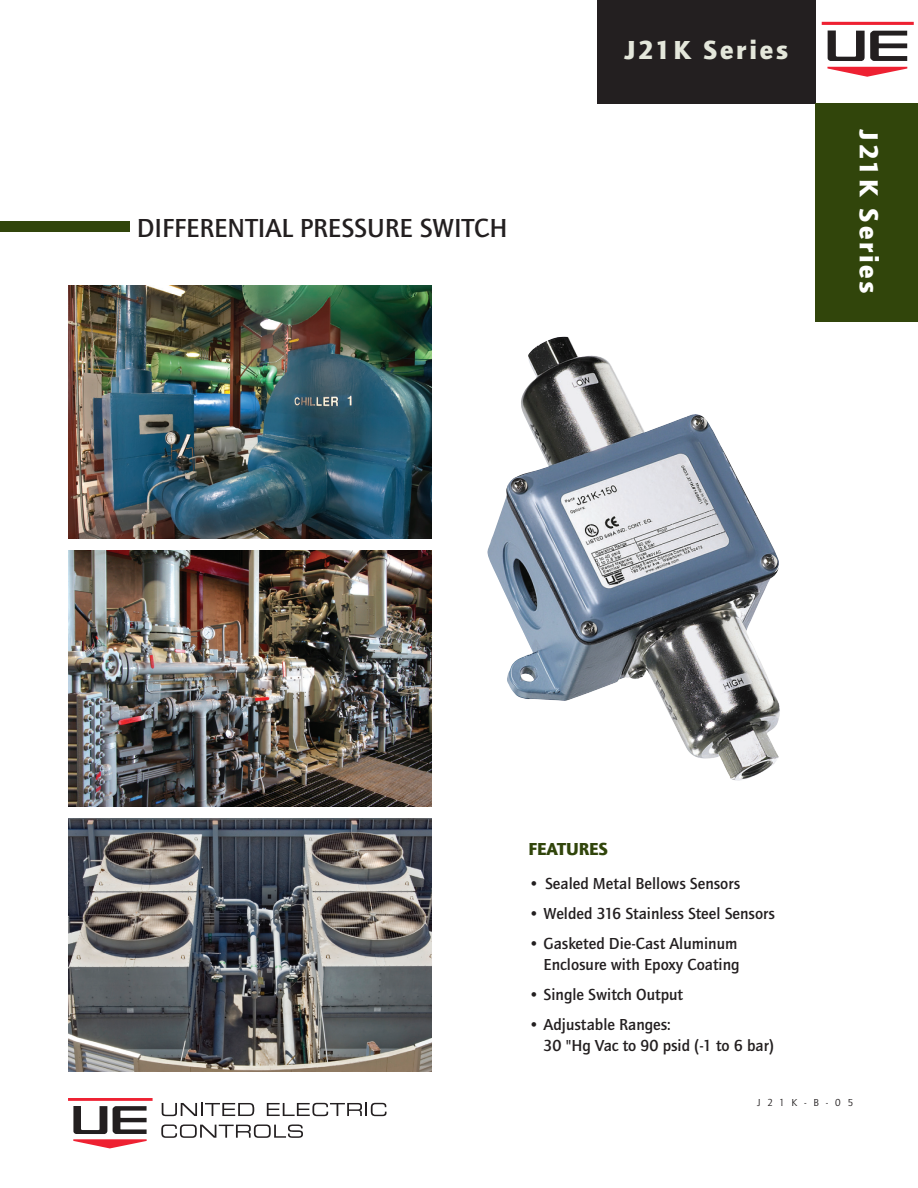
<style>
.page{position:relative;width:918px;height:1188px;background:#fff}
.page>*{position:absolute;margin:0;border:0;box-sizing:border-box;transform-origin:0 0}
.t1{font:27px "Quay Sans Md ITC";color:#231f20}
.t2{font:900 27px "Quay Sans ITC";letter-spacing:.1em;color:#e4e7db}
.t3{font:900 27px "Quay Sans ITC";letter-spacing:.1em;color:#fff}
.t4{font:900 18px "Quay Sans ITC";color:#31450b}
.t5{font:16.5px/21px "Quay Sans Md ITC";color:#231f20;text-align:right}
.t6{font:10.5px "Quay Sans ITC Book SC900";letter-spacing:.65em;color:#231f20}
</style>
<div class="page">
<img style="left:68px;top:551px;width:363px;height:256px">
<img style="left:68px;top:285px;width:363px;height:254px">
<div style="left:598px;top:0;width:218px;height:103px;background:#231f20"></div>
<div style="left:816px;top:103px;width:102px;height:218px;background:#31450b"></div>
<div style="left:0;top:221px;width:129px;height:11px;background:#31450b"></div>
<hr style="left:822px;top:22px;width:92px;height:3px;background:#ee2132">
<svg style="left:827px;top:67px;width:80px;height:10px"></svg>
<svg style="left:828px;top:31px;width:79px;height:30px"></svg>
<hr style="left:68px;top:1098px;width:85px;height:3px;background:#ee2132">
<svg style="left:73px;top:1106px;width:74px;height:42px"></svg>
<svg style="left:162px;top:1103px;width:92px;height:13px"></svg>
<svg style="left:267px;top:1103px;width:120px;height:13px"></svg>
<svg style="left:161px;top:1125px;width:142px;height:13px"></svg>
<img style="left:68px;top:819px;width:363px;height:252px">
<img style="left:487px;top:337px;width:293px;height:444px">
<h1 class="t1" style="left:137px;top:213px;width:372px">DIFFERENTIAL PRESSURE SWITCH</h1>
<h1 class="t2" style="left:625px;top:34px;width:165px">J21K SERIES</h1>
<h1 class="t3" style="left:885px;top:130px;width:165px;rotate:90deg">J21K SERIES</h1>
<p class="t4" style="left:529px;top:838px;width:81px">FEATURES</p>
<p class="t5" style="left:529px;top:873px;width:213px">• Sealed Metal Bellows Sensors</p>
<p class="t5" style="left:529px;top:903px;width:248px">• Welded 316 Stainless Steel Sensors</p>
<p class="t5" style="left:529px;top:933px;width:213px">• Gasketed Die-Cast Aluminum<br>Enclosure with Epoxy Coating</p>
<p class="t5" style="left:529px;top:984px;width:156px">• Single Switch Output</p>
<p class="t5" style="left:544px;top:1014px;width:232px;text-align:left;text-indent:-15px">• Adjustable Ranges:<br>30 "Hg Vac to 90 psid (-1 to 6 bar)</p>
<p class="t6" style="left:757px;top:1097px;width:98px">J21K-B-05</p>
</div>
